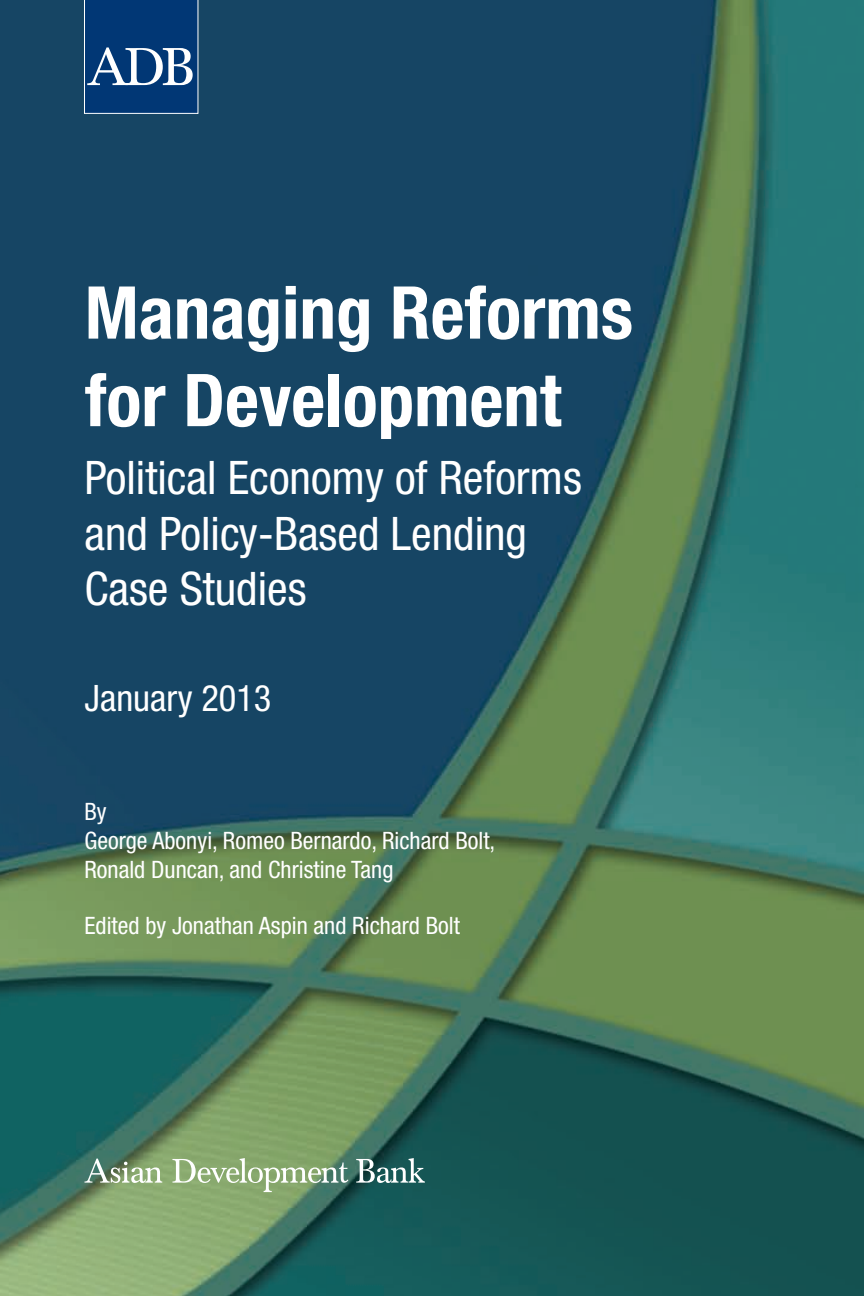
<style>
.page{position:relative;width:864px;height:1296px;background:#fff}
.page>*{position:absolute;margin:0;border:0;box-sizing:border-box;transform-origin:0 0}
.t1{font:700 condensed 73px/87.6px "Helvetica Neue";color:#fff}
.t2{font:condensed 46.4px/55.6px "Helvetica Neue";color:#fff}
.t3{font:condensed 36.4px "Helvetica Neue";color:#fff}
.t4{font:condensed 24px/28.8px "Helvetica Neue";color:#fff}
</style>
<div class="page">
<img style="left:0;top:0;width:863px;height:1296px">
<svg style="left:84px;top:1158px;width:341px;height:34px;background:#81a281"></svg>
<svg style="left:84px;top:0;width:114px;height:114px;background:#245288"></svg>
<h1 class="t1" style="left:85px;top:268px;width:550px">Managing Reforms for Development</h1>
<h2 class="t2" style="left:84px;top:450px;width:499px">Political Economy of Reforms and Policy-Based Lending<br>Case Studies</h2>
<h3 class="t3" style="left:85px;top:677px;width:188px">January 2013</h3>
<p class="t4" style="left:84px;top:797px;width:412px">By<br>George Abonyi, Romeo Bernardo, Richard Bolt,<br>Ronald Duncan, and Christine Tang</p>
<p class="t4" style="left:84px;top:911px;width:377px">Edited by Jonathan Aspin and Richard Bolt</p>
</div>
